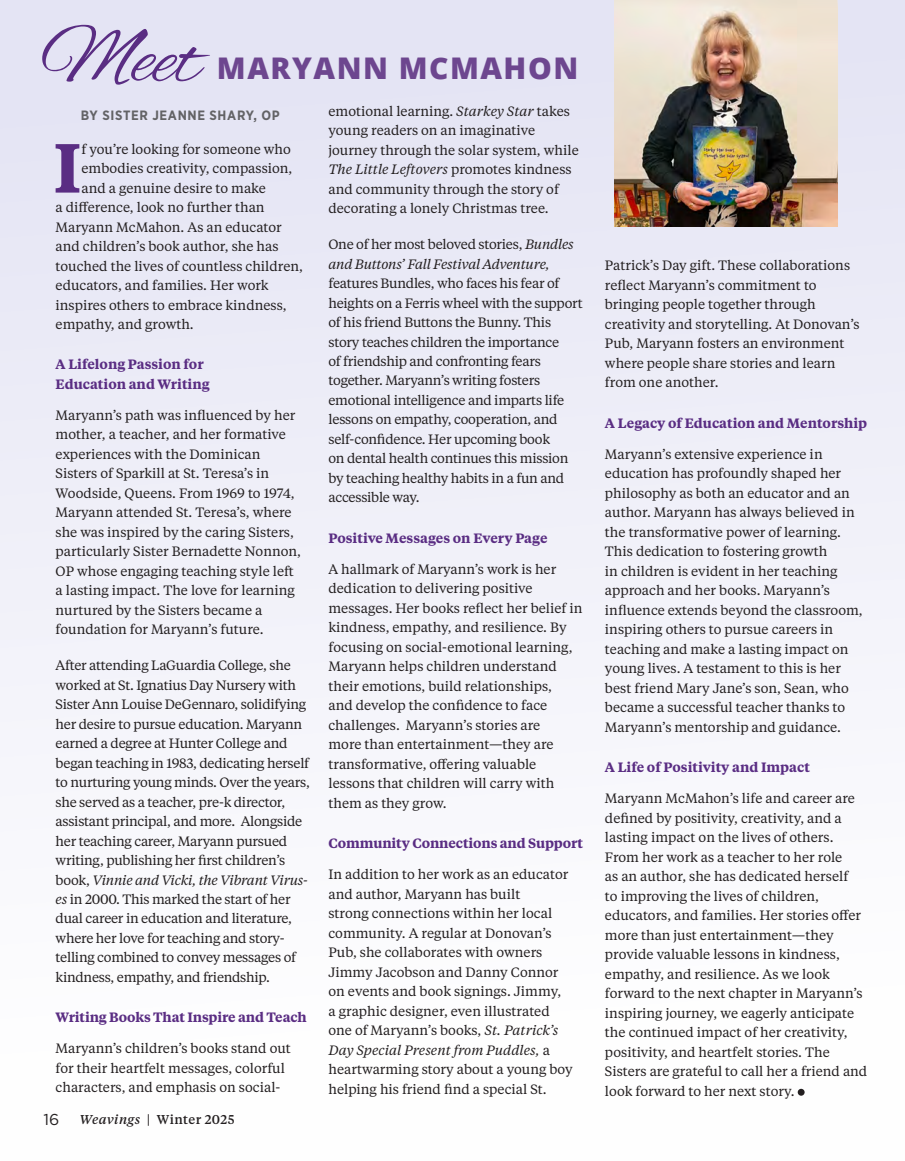
<style>
.page{position:relative;width:905px;height:1161px;background:#fff}
.page>*{position:absolute;margin:0;border:0;box-sizing:border-box;transform-origin:0 0}
.t1{font:82.05px "Alex Brush";color:#5a2d83}
.t2{font:600 69px "Tiempos Text";color:#5a2d83}
.t3{font:800 29.85px "Open Sans";letter-spacing:.05em;color:#6d468f}
.t4{font:15.75px "Gotham";color:#231f20}
.t5{font:13.5px/19.5px "Tiempos Text";color:#231f20}
.t6{font:13.5px/19.5px "Tiempos Text";letter-spacing:-.02em;color:#231f20}
.t7{font:600 13.5px/19.5px "Tiempos Text";color:#5a2d83}
.t8{font:italic 13.5px/19.5px "Tiempos Text";letter-spacing:-.02em;color:#231f20}
.t9{font:700 13.5px "Gotham Narrow";letter-spacing:.05em;color:#636366}
.t10{font:500 12.75px "Tiempos Text";letter-spacing:.03em;color:#231f20}
.s1{font-style:italic}
.s2{font-style:normal}
</style>
<div class="page">
<div style="left:0;top:0;width:904px;height:1161px;background:linear-gradient(to right,#f0f0f9,#f4f4fa)"></div>
<img style="left:614px;top:0;width:223px;height:227px">
<div style="left:797px;top:1089px;width:7px;height:7px;background:#231f20;border-radius:50%"></div>
<h1 class="t1" style="left:43px;top:9px;width:161px;rotate:2deg">Meet</h1>
<h3 class="t3" style="left:217px;top:45px;width:363px">MARYANN MCMAHON</h3>
<p class="t9" style="left:81px;top:107px;width:200px">BY SISTER JEANNE SHARY, OP</p>
<h2 class="t2" style="left:53px;top:120px;width:30px">I</h2>
<p class="t5" style="left:82px;top:138px;width:211px">f you’re looking for someone who</p>
<p class="t5" style="left:82px;top:158px;width:212px">embodies creativity, compassion,</p>
<p class="t5" style="left:82px;top:177px;width:186px">and a genuine desire to make</p>
<p class="t5" style="left:56px;top:197px;width:210px">a difference, look no further than</p>
<p class="t5" style="left:56px;top:216px;width:228px">Maryann McMahon. As an educator</p>
<p class="t5" style="left:56px;top:236px;width:224px">and children’s book author, she has</p>
<p class="t5" style="left:56px;top:255px;width:249px">touched the lives of countless children,</p>
<p class="t5" style="left:56px;top:275px;width:214px">educators, and families. Her work</p>
<p class="t5" style="left:56px;top:294px;width:232px">inspires others to embrace kindness,</p>
<p class="t5" style="left:56px;top:314px;width:140px">empathy, and growth.</p>
<p class="t7" style="left:56px;top:354px;width:156px">A Lifelong Passion for<br>Education and Writing</p>
<p class="t5" style="left:56px;top:405px;width:247px">Maryann’s path was influenced by her mother, a teacher, and her formative experiences with the Dominican Sisters of Sparkill at St. Teresa’s in Woodside, Queens. From 1969 to 1974, Maryann attended St. Teresa’s, where she was inspired by the caring Sisters, particularly Sister Bernadette Nonnon, OP whose engaging teaching style left a lasting impact. The love for learning nurtured by the Sisters became a foundation for Maryann’s future.</p>
<p class="t6" style="left:56px;top:655px;width:256px">After attending LaGuardia College, she worked at St. Ignatius Day Nursery with Sister Ann Louise DeGennaro, solidifying her desire to pursue education. Maryann earned a degree at Hunter College and began teaching in 1983, dedicating herself to nurturing young minds. Over the years, she served as a teacher, pre-k director, assistant principal, and more. Alongside her teaching career, Maryann pursued writing, publishing her first children’s book, <span class="s1">Vinnie and Vicki, the Vibrant Virus&shy;es</span> in 2000. This marked the start of her dual career in education and literature, where her love for teaching and story&shy;telling combined to convey messages of kindness, empathy, and friendship.</p>
<p class="t7" style="left:56px;top:1007px;width:252px">Writing Books That Inspire and Teach</p>
<p class="t5" style="left:56px;top:1038px;width:237px">Maryann’s children’s books stand out for their heartfelt messages, colorful characters, and emphasis on social-</p>
<p class="t4" style="left:44px;top:1109px;width:17px">16</p>
<p class="t10" style="left:80px;top:1111px;width:156px"><span class="s1">Weavings</span> | Winter 2025</p>
<p class="t5" style="left:328px;top:101px;width:252px">emotional learning. <span class="s1">Starkey Star</span> takes young readers on an imaginative journey through the solar system, while <span class="s1">The Little Leftovers</span> promotes kindness and community through the story of decorating a lonely Christmas tree.</p>
<p class="t8" style="left:328px;top:234px;width:247px"><span class="s2">One of her most beloved stories,</span> Bundles and Buttons’ Fall Festival Adventure,</p>
<p class="t6" style="left:328px;top:273px;width:256px">features Bundles, who faces his fear of heights on a Ferris wheel with the support of his friend Buttons the Bunny. This story teaches children the importance<br>of friendship and confronting fears together. Maryann’s writing fosters emotional intelligence and imparts life lessons on empathy, cooperation, and self-confidence. Her upcoming book<br>on dental health continues this mission by teaching healthy habits in a fun and accessible way.</p>
<p class="t7" style="left:328px;top:527px;width:220px">Positive Messages on Every Page</p>
<p class="t5" style="left:328px;top:559px;width:255px">A hallmark of Maryann’s work is her dedication to delivering positive messages. Her books reflect her belief in kindness, empathy, and resilience. By focusing on social-emotional learning, Maryann helps children understand their emotions, build relationships,<br>and develop the confidence to face challenges. Maryann’s stories are<br>more than entertainment—they are transformative, offering valuable lessons that children will carry with them as they grow.</p>
<p class="t7" style="left:328px;top:833px;width:256px">Community Connections and Support</p>
<p class="t5" style="left:328px;top:864px;width:246px">In addition to her work as an educator and author, Maryann has built<br>strong connections within her local community. A regular at Donovan’s Pub, she collaborates with owners Jimmy Jacobson and Danny Connor on events and book signings. Jimmy,<br>a graphic designer, even illustrated one of Maryann’s books, <span class="s1">St. Patrick’s Day Special Present from Puddles,</span> a heartwarming story about a young boy helping his friend find a special St.</p>
<p class="t5" style="left:605px;top:255px;width:256px">Patrick’s Day gift. These collaborations reflect Maryann’s commitment to bringing people together through creativity and storytelling. At Donovan’s Pub, Maryann fosters an environment where people share stories and learn from one another.</p>
<p class="t7" style="left:605px;top:412px;width:264px">A Legacy of Education and Mentorship</p>
<p class="t5" style="left:605px;top:444px;width:259px">Maryann’s extensive experience in education has profoundly shaped her philosophy as both an educator and an author. Maryann has always believed in the transformative power of learning.<br>This dedication to fostering growth<br>in children is evident in her teaching approach and her books. Maryann’s influence extends beyond the classroom, inspiring others to pursue careers in teaching and make a lasting impact on young lives. A testament to this is her best friend Mary Jane’s son, Sean, who became a successful teacher thanks to Maryann’s mentorship and guidance.</p>
<p class="t7" style="left:605px;top:757px;width:206px">A Life of Positivity and Impact</p>
<p class="t5" style="left:605px;top:788px;width:264px">Maryann McMahon’s life and career are defined by positivity, creativity, and a lasting impact on the lives of others.<br>From her work as a teacher to her role<br>as an author, she has dedicated herself<br>to improving the lives of children, educators, and families. Her stories offer more than just entertainment—they provide valuable lessons in kindness, empathy, and resilience. As we look forward to the next chapter in Maryann’s inspiring journey, we eagerly anticipate the continued impact of her creativity, positivity, and heartfelt stories. The Sisters are grateful to call her a friend and look forward to her next story.</p>
</div>
